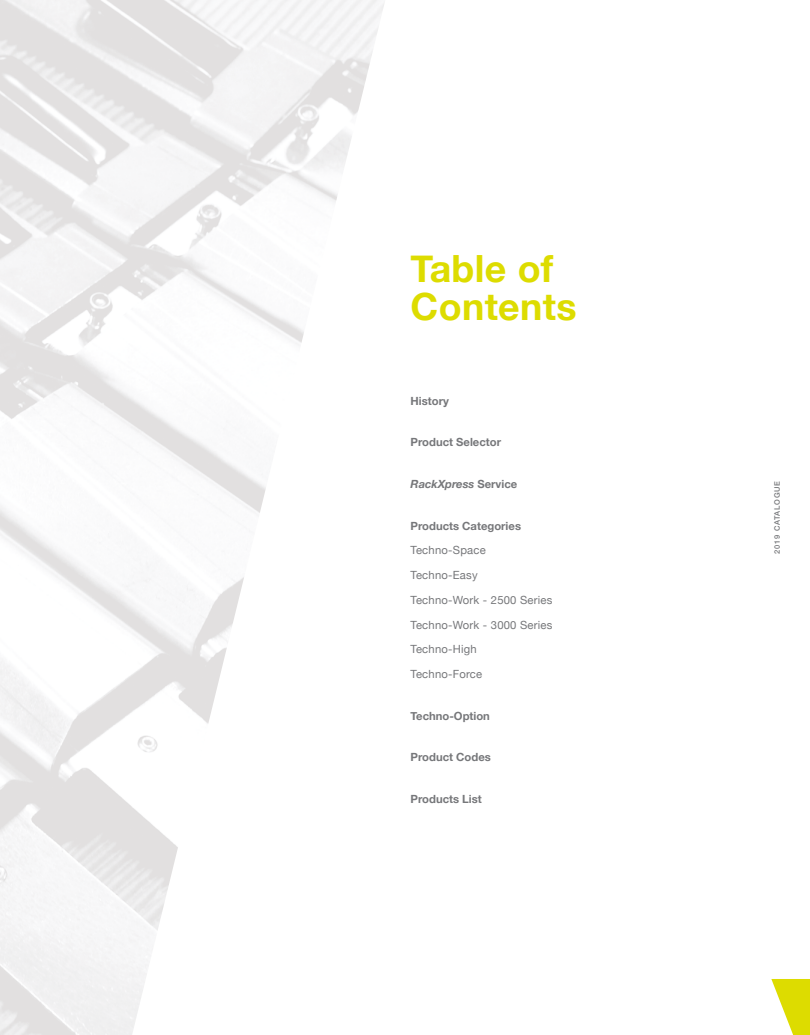
<style>
.page{position:relative;width:810px;height:1035px;background:#fff}
.page>*{position:absolute;margin:0;border:0;box-sizing:border-box;transform-origin:0 0}
.t1{font:700 37.5px/37.5px "Helvetica Neue";letter-spacing:.01em;color:#dddc00}
.t2{font:11.25px/24.8px "Helvetica Neue";letter-spacing:.02em;color:#76777a}
.t3{font:700 11.25px "Helvetica Neue";color:#76777a}
.t4{font:italic 700 11.25px "Helvetica Neue";color:#76777a}
.t5{font:500 7.5px "Helvetica Neue";letter-spacing:.1em;color:#76777a}
.s1{font-style:normal}
</style>
<div class="page">
<svg style="left:771px;top:979px;width:39px;height:56px"></svg>
<img style="left:0;top:0;width:384px;height:1035px">
<h1 class="t1" style="left:411px;top:251px;width:167px">Table of<br>Contents</h1>
<p class="t3" style="left:411px;top:392px;width:40px">History</p>
<p class="t3" style="left:411px;top:434px;width:92px">Product Selector</p>
<p class="t4" style="left:411px;top:475px;width:108px">RackXpress <span class="s1">Service</span></p>
<p class="t3" style="left:411px;top:517px;width:112px">Products Categories</p>
<p class="t2" style="left:411px;top:539px;width:77px">Techno-Space<br>Techno-Easy</p>
<p class="t2" style="left:411px;top:588px;width:143px">Techno-Work - 2500 Series<br>Techno-Work - 3000 Series<br>Techno-High<br>Techno-Force</p>
<p class="t3" style="left:411px;top:707px;width:81px">Techno-Option</p>
<p class="t3" style="left:411px;top:749px;width:82px">Product Codes</p>
<p class="t3" style="left:411px;top:790px;width:73px">Products List</p>
<p class="t5" style="left:771px;top:554px;width:74px;rotate:-90deg">2019 CATALOGUE</p>
</div>
